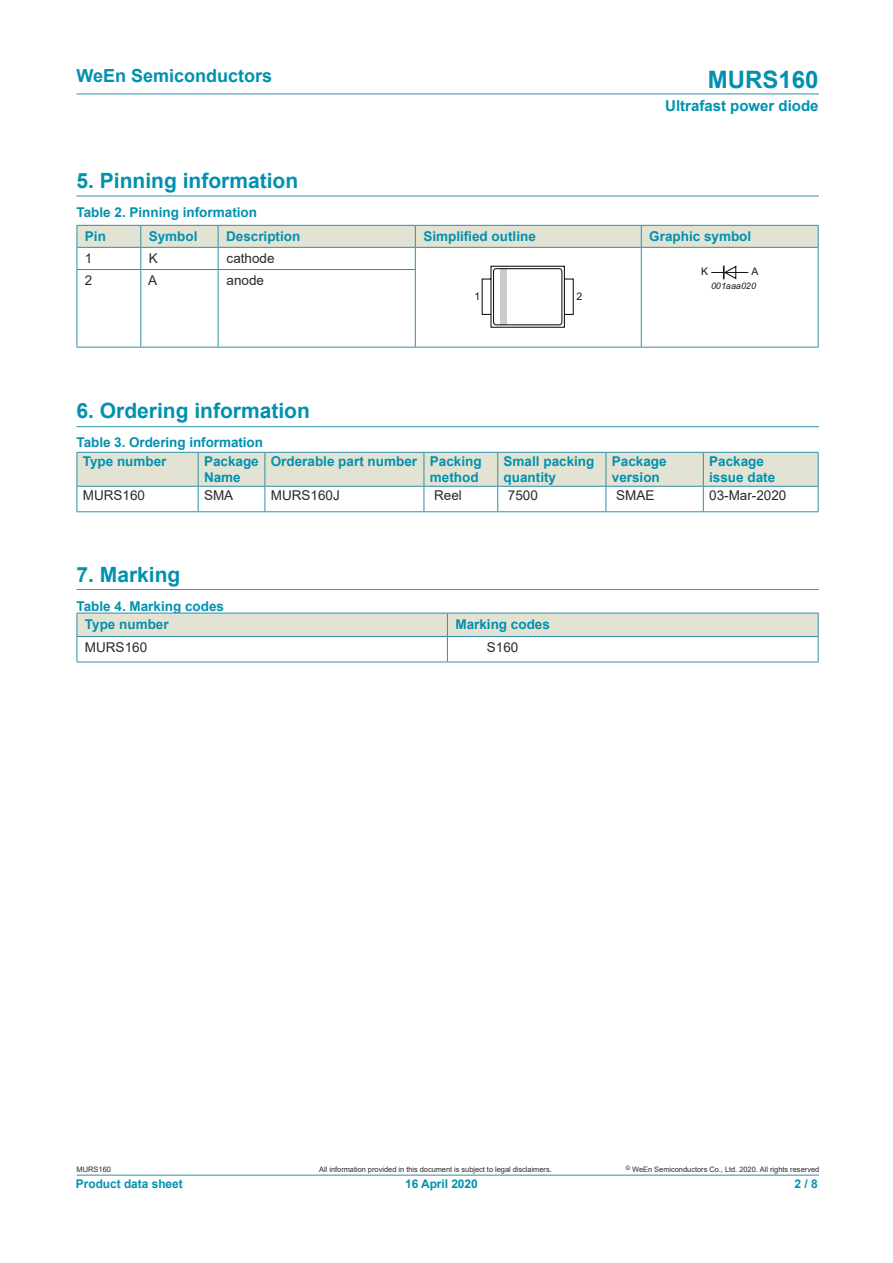
<style>
.page{position:relative;width:893px;height:1263px;background:#fff}
.page>*{position:absolute;margin:0;border:0;box-sizing:border-box;transform-origin:0 0}
.t1{font:700 24px "Arial";color:#0091b0}
.t2{font:700 21px "Arial";color:#0091b0}
.t3{font:700 18px "Arial";color:#0091b0}
.t4{font:700 15px "Arial";color:#0091b0}
.t5{font:700 13.5px/16.2px "Arial";color:#0091b0}
.t6{font:13.5px "Arial";color:#2b2829}
.t7{font:700 12px "Arial";color:#0091b0}
.t8{font:10.5px "Arial";color:#161616}
.t9{font:italic 9px "Arial";color:#161616}
.t10{font:7.5px "Arial";letter-spacing:-.005em;color:#2b2829}
</style>
<div class="page">
<hr style="left:77px;top:94px;width:742px;height:1px;background:#318fa7">
<hr style="left:77px;top:1175px;width:742px;height:1px;background:#318fa7">
<svg style="left:77px;top:452px;width:742px;height:59px"></svg>
<hr style="left:77px;top:511px;width:121px;height:1px;background:#318fa7">
<hr style="left:198px;top:511px;width:67px;height:1px;background:#318fa7">
<hr style="left:265px;top:511px;width:159px;height:1px;background:#318fa7">
<hr style="left:424px;top:511px;width:74px;height:1px;background:#318fa7">
<hr style="left:498px;top:511px;width:108px;height:1px;background:#318fa7">
<hr style="left:606px;top:511px;width:97px;height:1px;background:#318fa7">
<hr style="left:703px;top:511px;width:116px;height:1px;background:#318fa7">
<hr style="left:77px;top:196px;width:742px;height:1px;background:#318fa7">
<hr style="left:77px;top:426px;width:742px;height:1px;background:#318fa7">
<hr style="left:641px;top:270px;width:1px;height:77px;background:#318fa7">
<hr style="left:818px;top:270px;width:1px;height:77px;background:#318fa7">
<hr style="left:77px;top:270px;width:1px;height:77px;background:#318fa7">
<hr style="left:140px;top:270px;width:1px;height:77px;background:#318fa7">
<hr style="left:218px;top:270px;width:1px;height:77px;background:#318fa7">
<hr style="left:415px;top:270px;width:1px;height:77px;background:#318fa7">
<hr style="left:77px;top:347px;width:64px;height:1px;background:#318fa7">
<hr style="left:141px;top:347px;width:77px;height:1px;background:#318fa7">
<hr style="left:218px;top:347px;width:197px;height:1px;background:#318fa7">
<hr style="left:415px;top:347px;width:226px;height:1px;background:#318fa7">
<hr style="left:641px;top:347px;width:178px;height:1px;background:#318fa7">
<svg style="left:77px;top:225px;width:742px;height:103px"></svg>
<hr style="left:77px;top:589px;width:742px;height:1px;background:#318fa7">
<hr style="left:77px;top:662px;width:370px;height:1px;background:#318fa7">
<hr style="left:447px;top:662px;width:111px;height:1px;background:#318fa7">
<svg style="left:77px;top:613px;width:742px;height:49px"></svg>
<hr style="left:558px;top:662px;width:261px;height:1px;background:#318fa7">
<h3 class="t3" style="left:77px;top:69px;width:197px">WeEn Semiconductors</h3>
<h1 class="t1" style="left:708px;top:70px;width:112px">MURS160</h1>
<p class="t4" style="left:665px;top:100px;width:155px">Ultrafast power diode</p>
<h2 class="t2" style="left:77px;top:173px;width:223px">5. Pinning information</h2>
<p class="t5" style="left:77px;top:206px;width:182px">Table 2. Pinning information</p>
<p class="t5" style="left:85px;top:230px;width:23px">Pin</p>
<p class="t5" style="left:149px;top:230px;width:50px">Symbol</p>
<p class="t5" style="left:226px;top:230px;width:76px">Description</p>
<p class="t5" style="left:423px;top:228px;width:114px">Simpli昀椀ed outline</p>
<p class="t5" style="left:649px;top:230px;width:104px">Graphic symbol</p>
<p class="t6" style="left:85px;top:249px;width:9px">1</p>
<p class="t6" style="left:149px;top:253px;width:11px">K</p>
<p class="t6" style="left:227px;top:253px;width:50px">cathode</p>
<p class="t8" style="left:474px;top:290px;width:7px">1</p>
<p class="t8" style="left:576px;top:290px;width:7px">2</p>
<p class="t8" style="left:701px;top:265px;width:9px">K</p>
<p class="t8" style="left:751px;top:265px;width:9px">A</p>
<p class="t9" style="left:711px;top:281px;width:46px">001aaa020</p>
<p class="t6" style="left:85px;top:276px;width:9px">2</p>
<p class="t6" style="left:148px;top:276px;width:11px">A</p>
<p class="t6" style="left:227px;top:276px;width:39px">anode</p>
<h2 class="t2" style="left:77px;top:402px;width:235px">6. Ordering information</h2>
<p class="t5" style="left:77px;top:435px;width:188px">Table 3. Ordering information</p>
<p class="t5" style="left:83px;top:454px;width:85px">Type number</p>
<p class="t5" style="left:204px;top:454px;width:56px">Package<br>Name</p>
<p class="t5" style="left:271px;top:454px;width:212px;text-align:right">Orderable part number Packing method</p>
<p class="t5" style="left:504px;top:454px;width:92px">Small packing quantity</p>
<p class="t5" style="left:612px;top:454px;width:56px">Package version</p>
<p class="t5" style="left:709px;top:454px;width:68px">Package issue date</p>
<p class="t6" style="left:83px;top:486px;width:64px">MURS160</p>
<p class="t6" style="left:204px;top:490px;width:31px">SMA</p>
<p class="t6" style="left:271px;top:486px;width:71px">MURS160J</p>
<p class="t6" style="left:434px;top:490px;width:29px">Reel</p>
<p class="t6" style="left:508px;top:486px;width:32px">7500</p>
<p class="t6" style="left:616px;top:490px;width:40px">SMAE</p>
<p class="t6" style="left:709px;top:490px;width:79px">03-Mar-2020</p>
<h2 class="t2" style="left:77px;top:566px;width:105px">7. Marking</h2>
<p class="t5" style="left:85px;top:598px;width:141px;line-height:18.1px;text-indent:-8px">Table 4. Marking codes<br>Type number</p>
<p class="t5" style="left:455px;top:617px;width:96px">Marking codes</p>
<p class="t6" style="left:85px;top:638px;width:64px">MURS160</p>
<p class="t6" style="left:487px;top:638px;width:33px">S160</p>
<p class="t10" style="left:77px;top:1166px;width:36px">MURS160</p>
<p class="t7" style="left:76px;top:1179px;width:108px">Product data sheet</p>
<p class="t10" style="left:319px;top:1166px;width:234px">All information provided in this document is subject to legal disclaimers.</p>
<p class="t10" style="left:626px;top:1166px;width:195px"><sup>©</sup> WeEn Semiconductors Co., Ltd. 2020. All rights reserved</p>
<p class="t7" style="left:405px;top:1179px;width:74px">16 April 2020</p>
<p class="t7" style="left:794px;top:1179px;width:25px">2 / 8</p>
</div>
